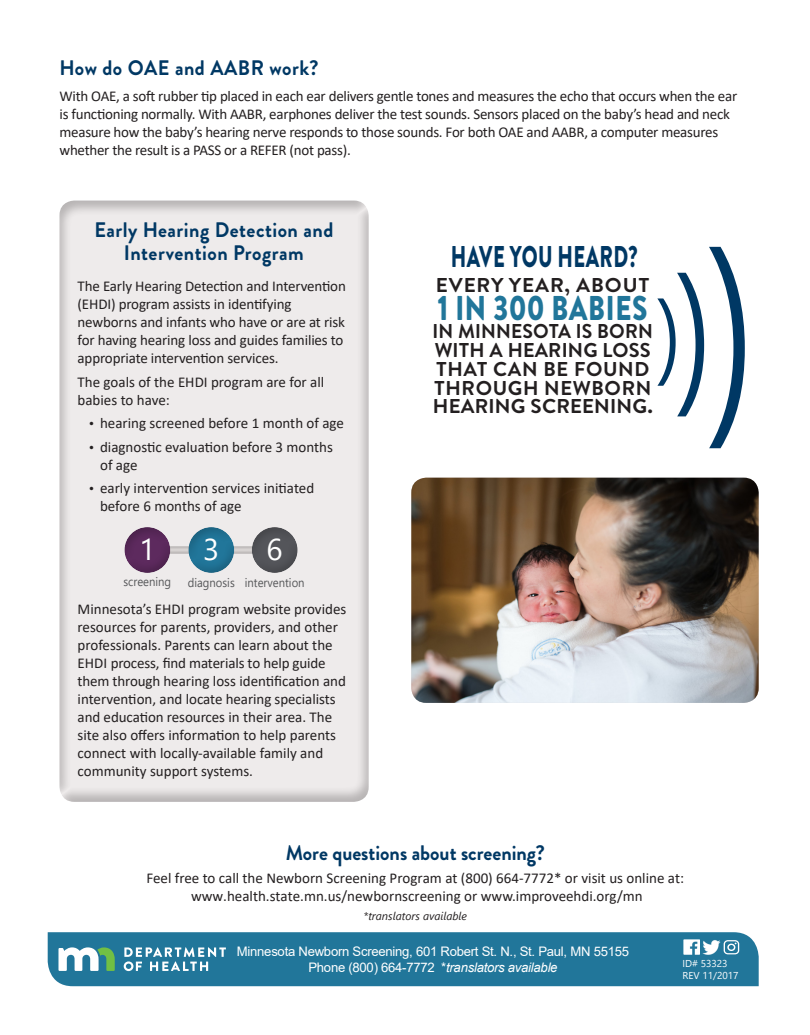
<style>
.page{position:relative;width:810px;height:1035px;background:#fff}
.page>*{position:absolute;margin:0;border:0;box-sizing:border-box;transform-origin:0 0}
.t1{font:101.5px "Segoe UI";color:#003864;scale:.8 1}
.t2{font:900 34.38px "Brandon Text";letter-spacing:.02em;color:#21769a;scale:.82 1}
.Fact_heading{font:900 30px "Brandon Grotesque";letter-spacing:.02em;color:#003864;scale:.67 1}
.Big_number{font:30px "Segoe UI";color:#fff}
.Heading{font:700 21px/22.5px "Brandon Grotesque";letter-spacing:.025em;color:#003864;text-align:center;scale:.95 1}
.Heading_checklist{font:700 21px "Brandon Grotesque";color:#003864;scale:.95 1}
.t3{font:700 20px/18.8px "Brandon Text";letter-spacing:.01em;color:#231f20}
.t4{font:700 20px "Brandon Text";letter-spacing:.04em;color:#231f20;scale:1.05 1}
.t5{font:15px/18px "Calibri";letter-spacing:-.01em;color:#231f20}
.t6{font:13.12px/15.8px "Arial";letter-spacing:-.02em;color:#fff;text-align:center}
.t7{font:12.38px "Segoe UI";color:#57585a;scale:.91 1}
.t8{font:italic 11.25px "Segoe UI";color:#231f20}
.t9{font:10px/11.2px "Segoe UI";color:#fff}
.s1{font-family:"Segoe UI";font-size:13.75px}
.s2{font-size:167.25px}
.s3{font-size:234.38px}
.s4{font-style:italic}
</style>
<div class="page">
<div style="left:58px;top:199px;width:311px;height:604px;background:#231f20;opacity:.27"></div>
<div style="left:149px;top:545px;width:126px;height:10px;background:#231f20;opacity:.5"></div>
<div style="left:122px;top:527px;width:49px;height:48px;background:#231f20;opacity:.38"></div>
<div style="left:186px;top:527px;width:49px;height:48px;background:#231f20;opacity:.35"></div>
<div style="left:250px;top:527px;width:49px;height:48px;background:#231f20;opacity:.34"></div>
<div style="left:48px;top:932px;width:711px;height:54px;background:#21769a"></div>
<svg style="left:58px;top:947px;width:57px;height:24px"></svg>
<svg style="left:124px;top:947px;width:102px;height:24px"></svg>
<img style="left:683px;top:940px;width:17px;height:15px">
<img style="left:703px;top:938px;width:17px;height:18px">
<div style="left:724px;top:940px;width:15px;height:14px;border:1px solid #fff;border-radius:3px"></div>
<div style="left:727px;top:944px;width:8px;height:7px;border:1px solid #fff;border-radius:50%"></div>
<img style="left:411px;top:478px;width:348px;height:225px">
<h2 class="Heading" style="left:59px;top:56px;width:274px">How do OAE and AABR work?</h2>
<p class="t5" style="left:60px;top:86px;width:679px">With OAE, a soft rubber tip placed in each ear delivers gentle tones and measures the echo that occurs when the ear is functioning normally. With AABR, earphones deliver the test sounds. Sensors placed on the baby’s head and neck measure how the baby’s hearing nerve responds to those sounds. For both OAE and AABR, a computer measures whether the result is a PASS or a REFER (not pass).</p>
<h2 class="Heading" style="left:94px;top:219px;width:253px">Early Hearing Detection and<br>Intervention Program</h2>
<p class="t5" style="left:78px;top:277px;width:270px">The Early Hearing Detection and Intervention (EHDI) program assists in identifying newborns and infants who have or are at risk for having hearing loss and guides families to appropriate intervention services.</p>
<p class="t5" style="left:78px;top:372px;width:248px">The goals of the EHDI program are for all babies to have:</p>
<p class="t5" style="left:89px;top:414px;width:257px"><span class="s1">•</span> hearing screened before 1 month of age</p>
<p class="t5" style="left:100px;top:437px;width:234px;text-indent:-11px"><span class="s1">•</span> diagnostic evaluation before 3 months of age</p>
<p class="t5" style="left:100px;top:479px;width:216px;text-indent:-11px"><span class="s1">•</span> early intervention services initiated before 6 months of age</p>
<p class="Big_number" style="left:139px;top:526px;width:18px">1</p>
<p class="Big_number" style="left:203px;top:526px;width:18px">3</p>
<p class="Big_number" style="left:267px;top:526px;width:18px">6</p>
<p class="t7" style="left:124px;top:572px;width:54px">screening</p>
<p class="t7" style="left:188px;top:573px;width:53px">diagnosis</p>
<p class="t7" style="left:245px;top:573px;width:67px">intervention</p>
<p class="t5" style="left:78px;top:599px;width:270px">Minnesota’s EHDI program website provides resources for parents, providers, and other professionals. Parents can learn about the EHDI process, find materials to help guide them through hearing loss identification and intervention, and locate hearing specialists and education resources in their area. The site also offers information to help parents connect with locally-available family and community support systems.</p>
<p class="Fact_heading" style="left:451px;top:235px;width:280px">HAVE YOU HEARD?</p>
<h1 class="t1" style="left:657px;top:252px;width:125px">)<span class="s2">)</span><span class="s3">)</span></h1>
<p class="t4" style="left:436px;top:271px;width:205px">EVERY YEAR, ABOUT</p>
<p class="t2" style="left:438px;top:283px;width:258px">1 IN 300 BABIES</p>
<p class="t3" style="left:433px;top:322px;width:222px">IN MINNESOTA IS BORN<br>WITH A HEARING LOSS<br>THAT CAN BE FOUND<br>THROUGH NEWBORN<br>HEARING SCREENING.</p>
<h2 class="Heading_checklist" style="left:286px;top:838px;width:274px">More questions about screening?</h2>
<p class="t5" style="left:146px;top:869px;width:539px;text-align:center">Feel free to call the Newborn Screening Program at (800) 664-7772* or visit us online at: www.health.state.mn.us/newbornscreening or www.improveehdi.org/mn</p>
<p class="t8" style="left:364px;top:907px;width:105px">*translators available</p>
<p class="t6" style="left:237px;top:944px;width:394px">Minnesota Newborn Screening, 601 Robert St. N., St. Paul, MN 55155<br>Phone (800) 664-7772 *<span class="s4">translators available</span></p>
<p class="t9" style="left:682px;top:958px;width:58px">ID# 53323<br>REV 11/2017</p>
</div>
